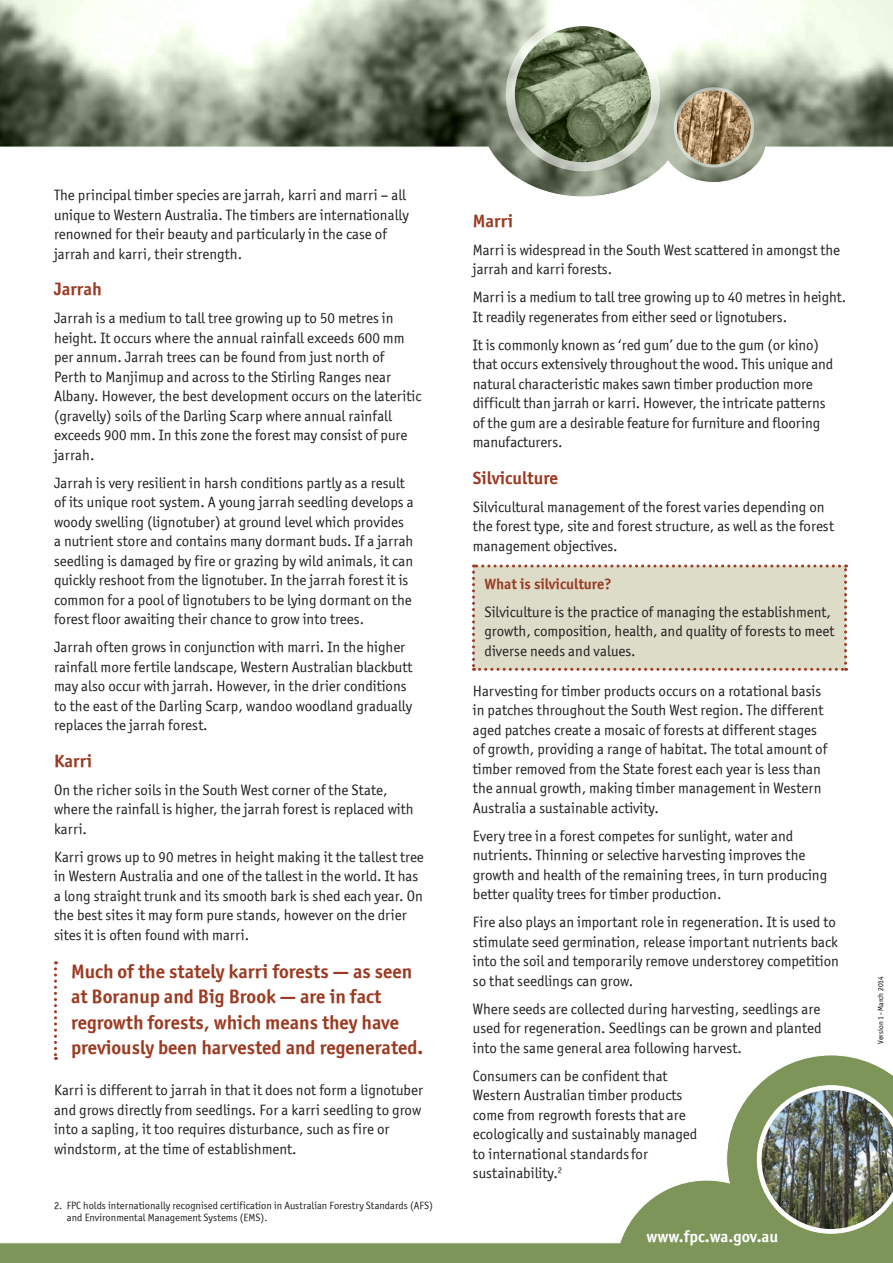
<style>
.page{position:relative;width:893px;height:1263px;background:#fff}
.page>*{position:absolute;margin:0;border:0;box-sizing:border-box;transform-origin:0 0}
.Base_text_justified{font:19.5px/25.5px "Officina Sans ITCTT Bold";color:#9b3b22}
.Heading_2{font:18px "Officina Sans ITCTT Bold";color:#9b3b22}
.t1{font:16.5px "Officina Sans ITCTT Bold";color:#fff}
.Base_text_justified-2{font:15px/19.5px "Officina Sans ITCTT Book";color:#231f20}
.Base_text_justified-3{font:15px "Officina Sans ITCTT Bold";color:#9b3b22}
.t2{font:10.5px "Officina Sans ITCTT Book";color:#231f20}
.t3{font:7.5px "Officina Sans ITCTT Book";color:#000}
</style>
<div class="page">
<svg style="left:0;top:0;width:893px;height:197px"></svg>
<svg style="left:0;top:1055px;width:893px;height:208px"></svg>
<img style="left:762px;top:1090px;width:131px;height:139px">
<img style="left:515px;top:26px;width:136px;height:136px">
<div style="left:506px;top:17px;width:154px;height:154px;border:9px solid #fff;border-radius:50%"></div>
<img style="left:677px;top:90px;width:74px;height:75px">
<div style="left:674px;top:87px;width:80px;height:81px;border:3px solid #fff;border-radius:50%"></div>
<div style="left:472px;top:564px;width:375px;height:107px;background:#dddcc9"></div>
<svg style="left:54px;top:961px;width:3px;height:99px"></svg>
<p class="Base_text_justified-2" style="left:54px;top:185px;width:356px">The principal timber species are jarrah, karri and marri – all unique to Western Australia. The timbers are internationally renowned for their beauty and particularly in the case of jarrah and karri, their strength.</p>
<p class="Heading_2" style="left:54px;top:278px;width:49px">Jarrah</p>
<p class="Base_text_justified-2" style="left:54px;top:308px;width:369px">Jarrah is a medium to tall tree growing up to 50 metres in height. It occurs where the annual rainfall exceeds 600 mm per annum. Jarrah trees can be found from just north of<br>Perth to Manjimup and across to the Stirling Ranges near Albany. However, the best development occurs on the lateritic (gravelly) soils of the Darling Scarp where annual rainfall exceeds 900 mm. In this zone the forest may consist of pure jarrah.</p>
<p class="Base_text_justified-2" style="left:54px;top:473px;width:361px">Jarrah is very resilient in harsh conditions partly as a result of its unique root system. A young jarrah seedling develops a woody swelling (lignotuber) at ground level which provides a nutrient store and contains many dormant buds. If a jarrah seedling is damaged by fire or grazing by wild animals, it can quickly reshoot from the lignotuber. In the jarrah forest it is common for a pool of lignotubers to be lying dormant on the forest floor awaiting their chance to grow into trees.</p>
<p class="Base_text_justified-2" style="left:54px;top:637px;width:360px">Jarrah often grows in conjunction with marri. In the higher rainfall more fertile landscape, Western Australian blackbutt may also occur with jarrah. However, in the drier conditions to the east of the Darling Scarp, wandoo woodland gradually replaces the jarrah forest.</p>
<p class="Heading_2" style="left:54px;top:749px;width:40px">Karri</p>
<p class="Base_text_justified-2" style="left:54px;top:780px;width:361px">On the richer soils in the South West corner of the State, where the rainfall is higher, the jarrah forest is replaced with karri.</p>
<p class="Base_text_justified-2" style="left:54px;top:847px;width:371px">Karri grows up to 90 metres in height making it the tallest tree in Western Australia and one of the tallest in the world. It has a long straight trunk and its smooth bark is shed each year. On the best sites it may form pure stands, however on the drier sites it is often found with marri.</p>
<p class="Base_text_justified" style="left:71px;top:958px;width:354px">Much of the stately karri forests — as seen at Boranup and Big Brook — are in fact regrowth forests, which means they have previously been harvested and regenerated.</p>
<p class="Base_text_justified-2" style="left:54px;top:1080px;width:371px">Karri is different to jarrah in that it does not form a lignotuber and grows directly from seedlings. For a karri seedling to grow into a sapling, it too requires disturbance, such as fire or windstorm, at the time of establishment.</p>
<p class="t2" style="left:54px;top:1199px;width:380px">2. FPC holds internationally recognised certification in Australian Forestry Standards (AFS)</p>
<p class="t2" style="left:67px;top:1211px;width:202px">and Environmental Management Systems (EMS).</p>
<p class="Heading_2" style="left:473px;top:209px;width:42px">Marri</p>
<p class="Base_text_justified-2" style="left:473px;top:240px;width:369px">Marri is widespread in the South West scattered in amongst the jarrah and karri forests.</p>
<p class="Base_text_justified-2" style="left:473px;top:287px;width:375px">Marri is a medium to tall tree growing up to 40 metres in height.<br>It readily regenerates from either seed or lignotubers.</p>
<p class="Base_text_justified-2" style="left:473px;top:335px;width:362px">It is commonly known as ‘red gum’ due to the gum (or kino) that occurs extensively throughout the wood. This unique and natural characteristic makes sawn timber production more difficult than jarrah or karri. However, the intricate patterns of the gum are a desirable feature for furniture and flooring manufacturers.</p>
<p class="Heading_2" style="left:473px;top:466px;width:87px">Silviculture</p>
<p class="Base_text_justified-2" style="left:473px;top:497px;width:363px">Silvicultural management of the forest varies depending on the forest type, site and forest structure, as well as the forest management objectives.</p>
<p class="Base_text_justified-3" style="left:484px;top:574px;width:129px">What is silviculture?</p>
<p class="Base_text_justified-2" style="left:484px;top:602px;width:351px">Silviculture is the practice of managing the establishment, growth, composition, health, and quality of forests to meet diverse needs and values.</p>
<p class="Base_text_justified-2" style="left:473px;top:681px;width:356px">Harvesting for timber products occurs on a rotational basis in patches throughout the South West region. The different aged patches create a mosaic of forests at different stages of growth, providing a range of habitat. The total amount of timber removed from the State forest each year is less than the annual growth, making timber management in Western Australia a sustainable activity.</p>
<p class="Base_text_justified-2" style="left:473px;top:826px;width:356px">Every tree in a forest competes for sunlight, water and nutrients. Thinning or selective harvesting improves the growth and health of the remaining trees, in turn producing better quality trees for timber production.</p>
<p class="Base_text_justified-2" style="left:473px;top:912px;width:368px">Fire also plays an important role in regeneration. It is used to stimulate seed germination, release important nutrients back into the soil and temporarily remove understorey competition so that seedlings can grow.</p>
<p class="Base_text_justified-2" style="left:473px;top:999px;width:350px;text-align:justify">Where seeds are collected during harvesting, seedlings are used for regeneration. Seedlings can be grown and planted into the same general area following harvest.</p>
<p class="Base_text_justified-2" style="left:473px;top:1066px;width:226px">Consumers can be confident that<br>Western Australian timber products come from regrowth forests that are ecologically and sustainably managed to international standardsfor sustainability.<sup>2</sup></p>
<p class="t1" style="left:646px;top:1226px;width:133px">www.fpc.wa.gov.au</p>
<p class="t3" style="left:876px;top:1043px;width:69px;rotate:-90deg">Version 1 - March 2014</p>
</div>
